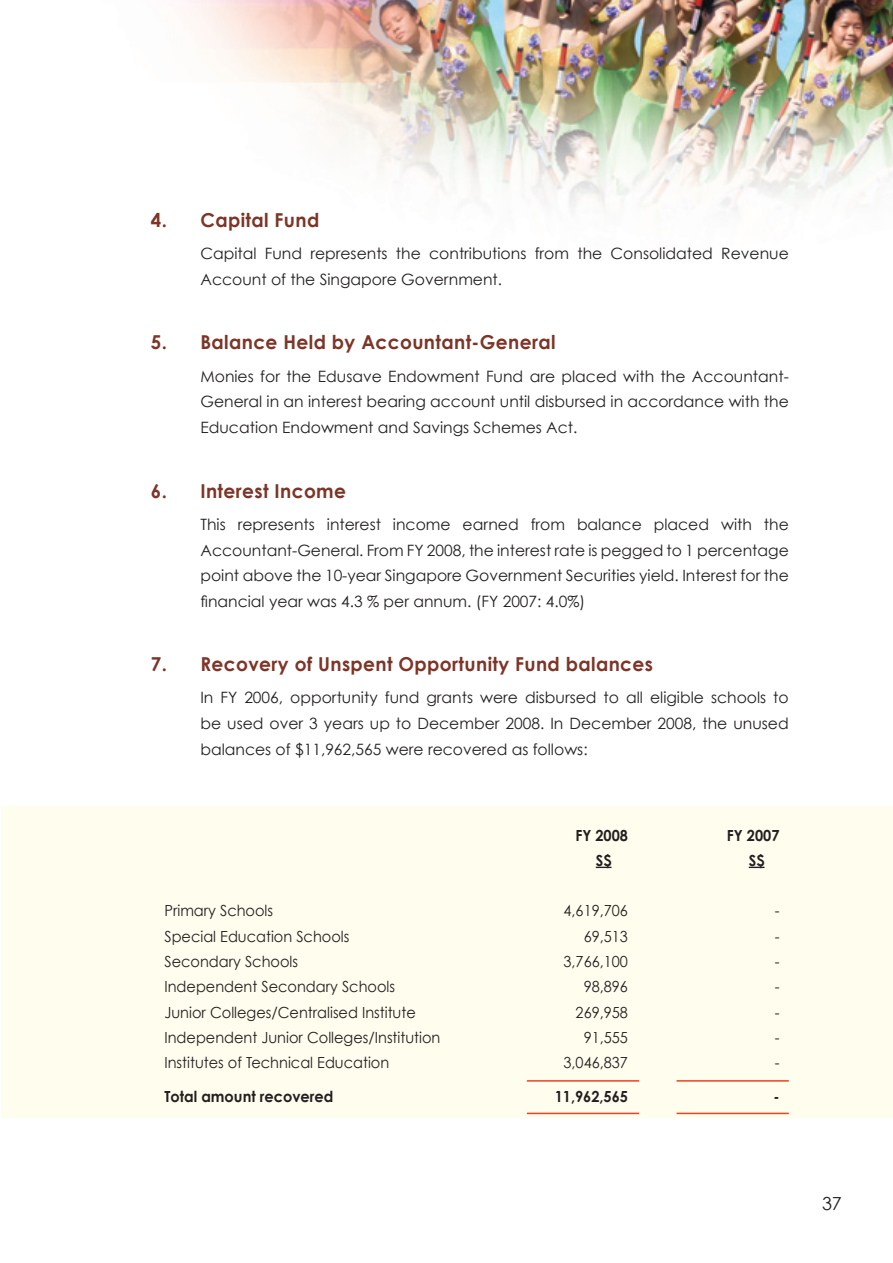
<style>
.page{position:relative;width:893px;height:1263px;background:#fff}
.page>*{position:absolute;margin:0;border:0;box-sizing:border-box;transform-origin:0 0}
.t1{font:700 19.2px "Century Gothic";letter-spacing:.02em;color:#7c3527}
.t2{font:18px "Century Gothic";color:#231f20}
.t3{font:15.6px/25.8px "Century Gothic";color:#231f20;text-align:justify}
.t4{font:15.3px "Century Gothic";color:#231f20;scale:.95 1}
.t5{font:700 15.3px "Century Gothic";color:#231f20;scale:.95 1}
</style>
<div class="page">
<img style="left:183px;top:0;width:710px;height:211px">
<div style="left:2px;top:806px;width:891px;height:311px;background:#fffdee"></div>
<svg style="left:596px;top:867px;width:15px;height:1px"></svg>
<svg style="left:749px;top:867px;width:15px;height:1px"></svg>
<hr style="left:527px;top:1080px;width:112px;height:2px;background:#ef4022">
<hr style="left:676px;top:1080px;width:113px;height:2px;background:#ef4022">
<hr style="left:527px;top:1113px;width:112px;height:1px;background:#ef4022">
<hr style="left:676px;top:1113px;width:113px;height:1px;background:#ef4022">
<p class="t1" style="left:151px;top:208px;width:170px">4. Capital Fund</p>
<p class="t3" style="left:200px;top:240px;width:590px">Capital Fund represents the contributions from the Consolidated Revenue<br>Account of the Singapore Government.</p>
<p class="t1" style="left:151px;top:330px;width:406px">5. Balance Held by Accountant-General</p>
<p class="t3" style="left:200px;top:363px;width:590px">Monies for the Edusave Endowment Fund are placed with the Accountant-General in an interest bearing account until disbursed in accordance with the Education Endowment and Savings Schemes Act.</p>
<p class="t1" style="left:151px;top:478px;width:197px">6. Interest Income</p>
<p class="t3" style="left:200px;top:511px;width:590px">This represents interest income earned from balance placed with the Accountant-General. From FY 2008, the interest rate is pegged to 1 percentage point above the 10-year Singapore Government Securities yield. Interest for the financial year was 4.3 % per annum. (FY 2007: 4.0%)</p>
<p class="t1" style="left:151px;top:652px;width:504px">7. Recovery of Unspent Opportunity Fund balances</p>
<p class="t3" style="left:200px;top:685px;width:590px">In FY 2006, opportunity fund grants were disbursed to all eligible schools to be used over 3 years up to December 2008. In December 2008, the unused balances of $11,962,565 were recovered as follows:</p>
<p class="t5" style="left:575px;top:825px;width:57px">FY 2008</p>
<p class="t5" style="left:727px;top:825px;width:57px">FY 2007</p>
<p class="t5" style="left:596px;top:851px;width:18px">S$</p>
<p class="t5" style="left:749px;top:851px;width:18px">S$</p>
<p class="t4" style="left:164px;top:902px;width:116px">Primary Schools</p>
<p class="t4" style="left:564px;top:902px;width:69px">4,619,706</p>
<p class="t4" style="left:775px;top:902px;width:7px">-</p>
<p class="t4" style="left:164px;top:927px;width:196px">Special Education Schools</p>
<p class="t4" style="left:584px;top:927px;width:48px">69,513</p>
<p class="t4" style="left:775px;top:927px;width:7px">-</p>
<p class="t4" style="left:164px;top:952px;width:142px">Secondary Schools</p>
<p class="t4" style="left:564px;top:952px;width:69px">3,766,100</p>
<p class="t4" style="left:775px;top:952px;width:7px">-</p>
<p class="t4" style="left:164px;top:977px;width:244px">Independent Secondary Schools</p>
<p class="t4" style="left:584px;top:977px;width:48px">98,896</p>
<p class="t4" style="left:775px;top:977px;width:7px">-</p>
<p class="t4" style="left:164px;top:1003px;width:266px">Junior Colleges/Centralised Institute</p>
<p class="t4" style="left:576px;top:1003px;width:57px">269,958</p>
<p class="t4" style="left:775px;top:1003px;width:7px">-</p>
<p class="t4" style="left:164px;top:1028px;width:292px">Independent Junior Colleges/Institution</p>
<p class="t4" style="left:584px;top:1028px;width:48px">91,555</p>
<p class="t4" style="left:775px;top:1028px;width:7px">-</p>
<p class="t4" style="left:164px;top:1053px;width:238px">Institutes of Technical Education</p>
<p class="t4" style="left:564px;top:1053px;width:69px">3,046,837</p>
<p class="t4" style="left:775px;top:1053px;width:7px">-</p>
<p class="t5" style="left:164px;top:1086px;width:179px">Total amount recovered</p>
<p class="t5" style="left:555px;top:1086px;width:79px">11,962,565</p>
<p class="t5" style="left:773px;top:1086px;width:8px">-</p>
<p class="t2" style="left:822px;top:1193px;width:21px">37</p>
</div>
